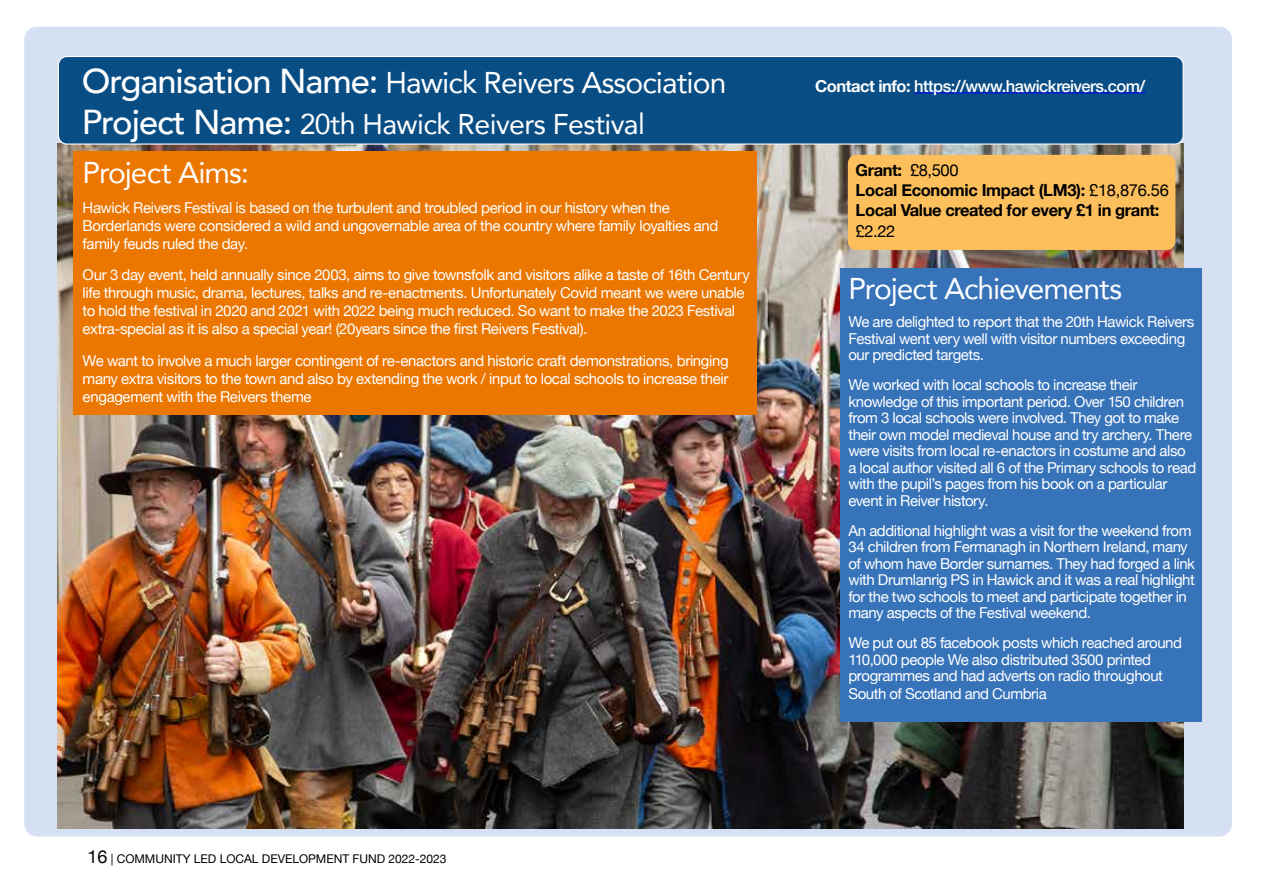
<style>
.page{position:relative;width:1263px;height:893px;background:#fff}
.page>*{position:absolute;margin:0;border:0;box-sizing:border-box;transform-origin:0 0}
.t1{font:30px "Avenir";letter-spacing:-.03em;color:#fff}
.t2{font:28.5px "Avenir";letter-spacing:-.02em;color:#fff}
.t3{font:700 16.5px/19.8px "Helvetica Neue";letter-spacing:-.025em;color:#000}
.t4{font:500 16.5px "Helvetica Neue";letter-spacing:-.03em;color:#fff}
.t5{font:16.5px "Helvetica Neue";color:#000}
.t6{font:15px/16.5px "Helvetica Neue";letter-spacing:-.03em;color:#fff}
.t7{font:12px "Helvetica Neue";color:#000}
.s1{font-weight:500;font-size:34.5px}
.s2{font-size:18px}
.s3{font-weight:700}
.s4{font-weight:400}
</style>
<div class="page">
<div style="left:24px;top:27px;width:1208px;height:809px;background:#d5e0f3;border-radius:13px"></div>
<img style="left:58px;top:144px;width:1126px;height:685px">
<div style="left:58px;top:56px;width:1125px;height:88px;background:#094d85;border-radius:9px"></div>
<div style="left:58px;top:56px;width:1126px;height:89px;border:1px solid #fff;border-radius:9px"></div>
<div style="left:74px;top:151px;width:683px;height:264px;background:#ec7700"></div>
<hr style="left:914px;top:93px;width:231px;height:1px;background:#00f">
<div style="left:840px;top:269px;width:362px;height:453px;background:#3773b9"></div>
<div style="left:848px;top:155px;width:327px;height:95px;background:#fcbf5c;border-radius:9px"></div>
<h1 class="t1" style="left:82px;top:59px;width:646px"><span class="s1">Organisation Name:</span> Hawick Reivers Association</h1>
<h2 class="t2" style="left:82px;top:101px;width:565px"><span class="s1">Project Name:</span> 20th Hawick Reivers Festival</h2>
<h1 class="t1" style="left:83px;top:148px;width:168px">Project Aims:</h1>
<p class="t6" style="left:83px;top:199px;width:637px;line-height:18px">Hawick Reivers Festival is based on the turbulent and troubled period in our history when the<br>Borderlands were considered a wild and ungovernable area of the country where family loyalties and family feuds ruled the day.</p>
<p class="t6" style="left:83px;top:267px;width:669px;line-height:18px">Our 3 day event, held annually since 2003, aims to give townsfolk and visitors alike a taste of 16th Century life through music, drama, lectures, talks and re-enactments. Unfortunately Covid meant we were unable to hold the festival in 2020 and 2021 with 2022 being much reduced. So want to make the 2023 Festival extra-special as it is also a special year! (20years since the first Reivers Festival).</p>
<p class="t6" style="left:83px;top:352px;width:648px;line-height:18px;text-align:justify">We want to involve a much larger contingent of re-enactors and historic craft demonstrations, bringing many extra visitors to the town and also by extending the work / input to local schools to increase their engagement with the Reivers theme</p>
<p class="t7" style="left:87px;top:850px;width:361px"><span class="s2">16</span> | COMMUNITY LED LOCAL DEVELOPMENT FUND 2022-2023</p>
<p class="t4" style="left:815px;top:73px;width:332px"><span class="s3">Contact info:</span> https://www.hawickreivers.com/</p>
<p class="t3" style="left:856px;top:159px;width:315px">Grant: <span class="s4">£8,500<br></span>Local Economic Impact (LM3): <span class="s4">£18,876.56<br></span>Local Value created for every £1 in grant:</p>
<p class="t5" style="left:856px;top:219px;width:41px">£2.22</p>
<h1 class="t1" style="left:848px;top:264px;width:275px">Project Achievements</h1>
<p class="t6" style="left:848px;top:315px;width:347px">We are delighted to report that the 20th Hawick Reivers<br>Festival went very well with visitor numbers exceeding our predicted targets.</p>
<p class="t6" style="left:848px;top:378px;width:349px">We worked with local schools to increase their knowledge of this important period. Over 150 children from 3 local schools were involved. They got to make their own model medieval house and try archery. There were visits from local re-enactors in costume and also a local author visited all 6 of the Primary schools to read with the pupil’s pages from his book on a particular event in Reiver history.</p>
<p class="t6" style="left:848px;top:523px;width:348px">An additional highlight was a visit for the weekend from 34 children from Fermanagh in Northern Ireland, many of whom have Border surnames. They had forged a link with Drumlanrig PS in Hawick and it was a real highlight for the two schools to meet and participate together in many aspects of the Festival weekend.</p>
<p class="t6" style="left:848px;top:636px;width:335px">We put out 85 facebook posts which reached around<br>110,000 people We also distributed 3500 printed programmes and had adverts on radio throughout</p>
<p class="t6" style="left:848px;top:687px;width:200px">South of Scotland and Cumbria</p>
</div>
